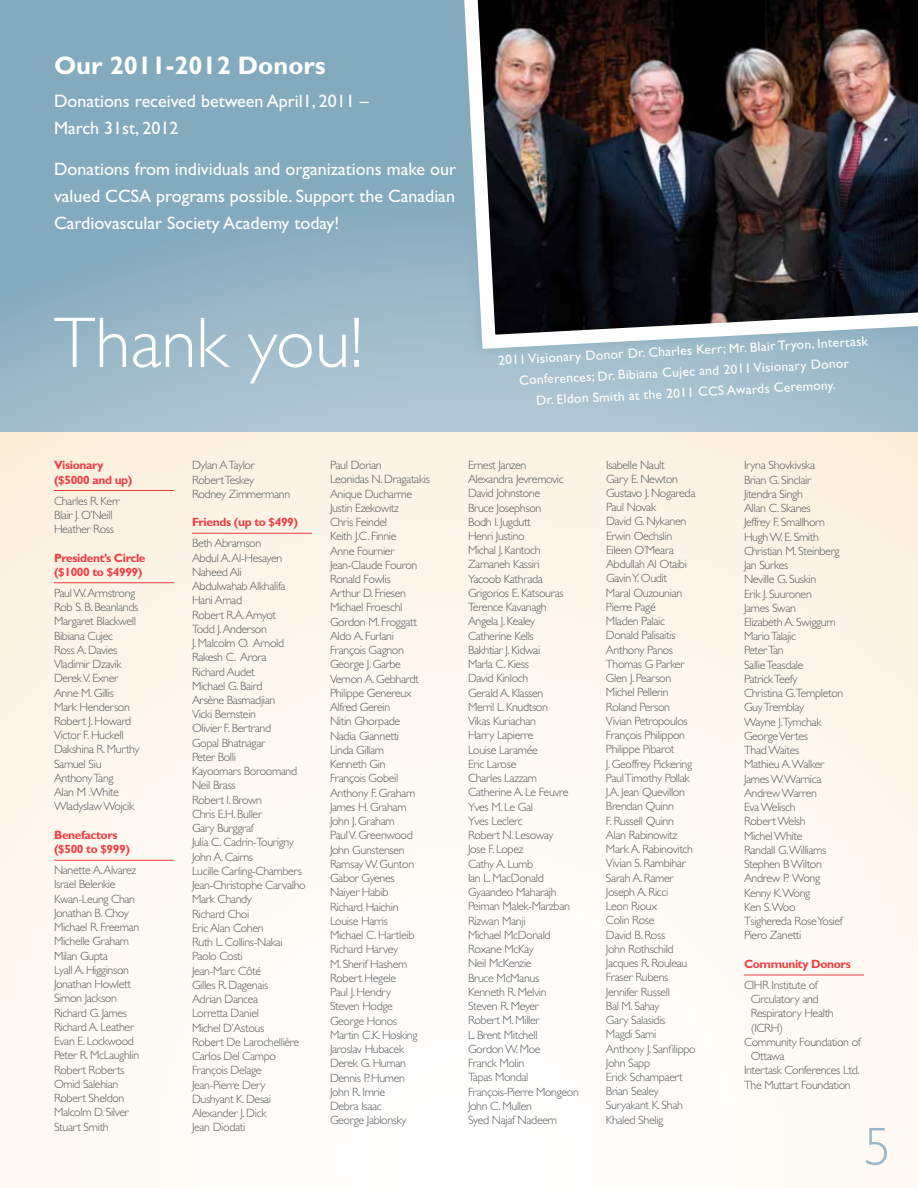
<style>
.page{position:relative;width:918px;height:1188px;background:#fff}
.page>*{position:absolute;margin:0;border:0;box-sizing:border-box;transform-origin:0 0}
.t1{font:300 72px "Gill Sans";color:#fff}
.t2{font:300 54px "Gill Sans";color:#99b7c7}
.t3{font:700 25.5px "Gill Sans";color:#fff}
.t4{font:18px/27px "Gill Sans";color:#fff}
.t5{font:13.5px/21px "Gill Sans";color:#fff;text-align:center}
.t6{font:300 12px/14.2px "Gill Sans";letter-spacing:-.03em;color:#58595b}
.t7{font:700 12px/14.2px "Gill Sans";letter-spacing:-.03em;color:#ef3e42}
</style>
<div class="page">
<svg style="left:0;top:0;width:918px;height:432px;background:#92b3c4"></svg>
<div style="left:0;top:432px;width:918px;height:756px;background:linear-gradient(to bottom,#fcf2e2,#fffefd)"></div>
<svg style="left:450px;top:0;width:468px;height:362px;background:#98b6c7"></svg>
<img style="left:456px;top:0;width:462px;height:356px">
<hr style="left:54px;top:490px;width:120px;height:1px;background:#ef3e42">
<hr style="left:54px;top:583px;width:120px;height:1px;background:#ef3e42">
<hr style="left:54px;top:860px;width:120px;height:1px;background:#ef3e42">
<hr style="left:192px;top:533px;width:120px;height:1px;background:#ef3e42">
<hr style="left:744px;top:975px;width:120px;height:1px;background:#ef3e42">
<h3 class="t3" style="left:54px;top:50px;width:273px">Our 2011-2012 Donors</h3>
<h3 class="t4" style="left:54px;top:88px;width:316px">Donations received between April1, 2011 –<br>March 31st, 2012</h3>
<h3 class="t4" style="left:54px;top:155px;width:404px;text-align:justify">Donations from individuals and organizations make our valued CCSA programs possible. Support the Canadian Cardiovascular Society Academy today!</h3>
<h1 class="t1" style="left:54px;top:302px;width:310px">Thank you!</h1>
<p class="t5" style="left:498px;top:350px;width:372px;rotate:-3deg">2011 Visionary Donor Dr. Charles Kerr; Mr. Blair Tryon, Intertask<br>Conferences; Dr. Bibiana Cujec and 2011 Visionary Donor<br>Dr. Eldon Smith at the 2011 CCS Awards Ceremony.</p>
<p class="t7" style="left:54px;top:458px;width:80px">Visionary ($5000 and up)</p>
<p class="t6" style="left:54px;top:493px;width:67px">Charles R. Kerr<br>Blair J. O’Neill<br>Heather Ross</p>
<p class="t7" style="left:54px;top:550px;width:93px">President’s Circle ($1000 to $4999)</p>
<p class="t6" style="left:54px;top:586px;width:87px">Paul W. Armstrong<br>Rob S. B. Beanlands<br>Margaret Blackwell<br>Bibiana Cujec<br>Ross A. Davies<br>Vladimir Dzavik<br>Derek V. Exner<br>Anne M. Gillis<br>Mark Henderson<br>Robert J. Howard<br>Victor F. Huckell<br>Dakshina R. Murthy<br>Samuel Siu<br>Anthony Tang<br>Alan M .White<br>Wladyslaw Wojcik</p>
<p class="t7" style="left:54px;top:828px;width:77px">Benefactors ($500 to $999)</p>
<p class="t6" style="left:54px;top:863px;width:87px">Nanette A. Alvarez<br>Israel Belenkie<br>Kwan-Leung Chan<br>Jonathan B. Choy<br>Michael R. Freeman<br>Michelle Graham<br>Milan Gupta<br>Lyall A. Higginson<br>Jonathan Howlett<br>Simon Jackson<br>Richard G. James<br>Richard A. Leather<br>Evan E. Lockwood<br>Peter R. McLaughlin<br>Robert Roberts<br>Omid Salehian<br>Robert Sheldon<br>Malcolm D. Silver<br>Stuart Smith</p>
<p class="t6" style="left:192px;top:458px;width:100px">Dylan A Taylor<br>Robert Teskey<br>Rodney Zimmermann</p>
<p class="t7" style="left:192px;top:515px;width:108px">Friends (up to $499)</p>
<p class="t6" style="left:192px;top:536px;width:115px">Beth Abramson<br>Abdul A. Al-Hesayen<br>Naheed Ali<br>Abdulwahab Alkhalifa<br>Hani Amad<br>Robert R.A. Amyot<br>Todd J. Anderson<br>J. Malcolm O. Arnold<br>Rakesh C. Arora<br>Richard Audet<br>Michael G. Baird<br>Arsène Basmadjian<br>Vicki Bernstein<br>Olivier F. Bertrand<br>Gopal Bhatnagar<br>Peter Bolli<br>Kayoomars Boroomand<br>Neil Brass<br>Robert I. Brown<br>Chris E.H. Buller<br>Gary Burggraf<br>Julia C. Cadrin-Tourigny<br>John A. Cairns<br>Lucille Carling-Chambers<br>Jean-Christophe Carvalho<br>Mark Chandy<br>Richard Choi<br>Eric Alan Cohen<br>Ruth L. Collins-Nakai<br>Paolo Costi<br>Jean-Marc Côté<br>Gilles R. Dagenais<br>Adrian Dancea<br>Lorretta Daniel<br>Michel D’Astous<br>Robert De Larochellière<br>Carlos Del Campo<br>François Delage<br>Jean-Pierre Dery<br>Dushyant K. Desai<br>Alexander J. Dick<br>Jean Diodati</p>
<p class="t6" style="left:330px;top:458px;width:101px">Paul Dorian<br>Leonidas N. Dragatakis<br>Anique Ducharme<br>Justin Ezekowitz<br>Chris Feindel<br>Keith J.C. Finnie<br>Anne Fournier<br>Jean-Claude Fouron<br>Ronald Fowlis<br>Arthur D. Friesen<br>Michael Froeschl<br>Gordon M. Froggatt<br>Aldo A. Furlani<br>François Gagnon<br>George J. Garbe<br>Vernon A. Gebhardt<br>Philippe Genereux<br>Alfred Gerein<br>Nitin Ghorpade<br>Nadia Giannetti<br>Linda Gillam<br>Kenneth Gin<br>François Gobeil<br>Anthony F. Graham<br>James H. Graham<br>John J. Graham<br>Paul V. Greenwood<br>John Gunstensen<br>Ramsay W. Gunton<br>Gabor Gyenes<br>Naiyer Habib<br>Richard Haichin<br>Louise Harris<br>Michael C. Hartleib<br>Richard Harvey<br>M. Sherif Hashem<br>Robert Hegele<br>Paul J. Hendry<br>Steven Hodge<br>George Honos<br>Martin C.K. Hosking<br>Jaroslav Hubacek<br>Derek G. Human<br>Dennis P. Humen<br>John R. Imrie<br>Debra Isaac<br>George Jablonsky</p>
<p class="t6" style="left:468px;top:458px;width:112px">Ernest Janzen<br>Alexandra Jevremovic<br>David Johnstone<br>Bruce Josephson<br>Bodh I. Jugdutt<br>Henri Justino<br>Michal J. Kantoch<br>Zamaneh Kassiri<br>Yacoob Kathrada<br>Grigorios E. Katsouras<br>Terence Kavanagh<br>Angela J. Kealey<br>Catherine Kells<br>Bakhtiar J. Kidwai<br>Marla C. Kiess<br>David Kinloch<br>Gerald A. Klassen<br>Merril L. Knudtson<br>Vikas Kuriachan<br>Harry Lapierre<br>Louise Laramée<br>Eric Larose<br>Charles Lazzam<br>Catherine A. Le Feuvre<br>Yves M. Le Gal<br>Yves Leclerc<br>Robert N. Lesoway<br>Jose F. Lopez<br>Cathy A. Lumb<br>Ian L. MacDonald<br>Gyaandeo Maharajh<br>Peiman Malek-Marzban<br>Rizwan Manji<br>Michael McDonald<br>Roxane McKay<br>Neil McKenzie<br>Bruce McManus<br>Kenneth R. Melvin<br>Steven R. Meyer<br>Robert M. Miller<br>L. Brent Mitchell<br>Gordon W. Moe<br>Franck Molin<br>Tapas Mondal<br>François-Pierre Mongeon<br>John C. Mullen<br>Syed Najaf Nadeem</p>
<p class="t6" style="left:606px;top:457px;width:91px">Isabelle Nault<br>Gary E. Newton<br>Gustavo J. Nogareda<br>Paul Novak<br>David G. Nykanen<br>Erwin Oechslin<br>Eileen O’Meara<br>Abdullah Al Otaibi<br>Gavin Y. Oudit<br>Maral Ouzounian<br>Pierre Pagé<br>Mladen Palaic<br>Donald Palisaitis<br>Anthony Panos<br>Thomas G Parker<br>Glen J. Pearson<br>Michel Pellerin<br>Roland Person<br>Vivian Petropoulos<br>François Philippon<br>Philippe Pibarot<br>J. Geoffrey Pickering<br>Paul Timothy Pollak<br>J.A. Jean Quevillon<br>Brendan Quinn<br>F. Russell Quinn<br>Alan Rabinowitz<br>Mark A. Rabinovitch<br>Vivian S. Rambihar<br>Sarah A. Ramer<br>Joseph A. Ricci<br>Leon Rioux<br>Colin Rose<br>David B. Ross<br>John Rothschild<br>Jacques R. Rouleau<br>Fraser Rubens<br>Jennifer Russell<br>Bal M. Sahay<br>Gary Salasidis<br>Magdi Sami<br>Anthony J. Sanfilippo<br>John Sapp<br>Erick Schampaert<br>Brian Sealey<br>Suryakant K. Shah<br>Khaled Shelig</p>
<p class="t6" style="left:744px;top:458px;width:101px">Iryna Shovkivska<br>Brian G. Sinclair<br>Jitendra Singh<br>Allan C. Skanes<br>Jeffrey F. Smallhorn<br>Hugh W. E. Smith<br>Christian M. Steinberg<br>Jan Surkes<br>Neville G. Suskin<br>Erik J. Suuronen<br>James Swan<br>Elizabeth A. Swiggum<br>Mario Talajic<br>Peter Tan<br>Sallie Teasdale<br>Patrick Teefy<br>Christina G.Templeton<br>Guy Tremblay<br>Wayne J.Tymchak<br>George Vertes<br>Thad Waites<br>Mathieu A.Walker<br>James W.Warnica<br>Andrew Warren<br>Eva Welisch<br>Robert Welsh<br>Michel White<br>Randall G.Williams<br>Stephen B Wilton<br>Andrew P. Wong<br>Kenny K.Wong<br>Ken S.Woo<br>Tsighereda Rose Yosief<br>Piero Zanetti</p>
<p class="t7" style="left:744px;top:957px;width:108px">Community Donors</p>
<p class="t6" style="left:744px;top:978px;width:75px">CIHR Institute of</p>
<p class="t6" style="left:751px;top:992px;width:70px">Circulatory and</p>
<p class="t6" style="left:751px;top:1006px;width:85px">Respiratory Health</p>
<p class="t6" style="left:751px;top:1020px;width:34px">(ICRH)</p>
<p class="t6" style="left:744px;top:1035px;width:118px">Community Foundation of</p>
<p class="t6" style="left:751px;top:1049px;width:35px">Ottawa</p>
<p class="t6" style="left:744px;top:1063px;width:117px">Intertask Conferences Ltd.</p>
<p class="t6" style="left:744px;top:1077px;width:108px">The Muttart Foundation</p>
<h2 class="t2" style="left:864px;top:1116px;width:28px">5</h2>
</div>
